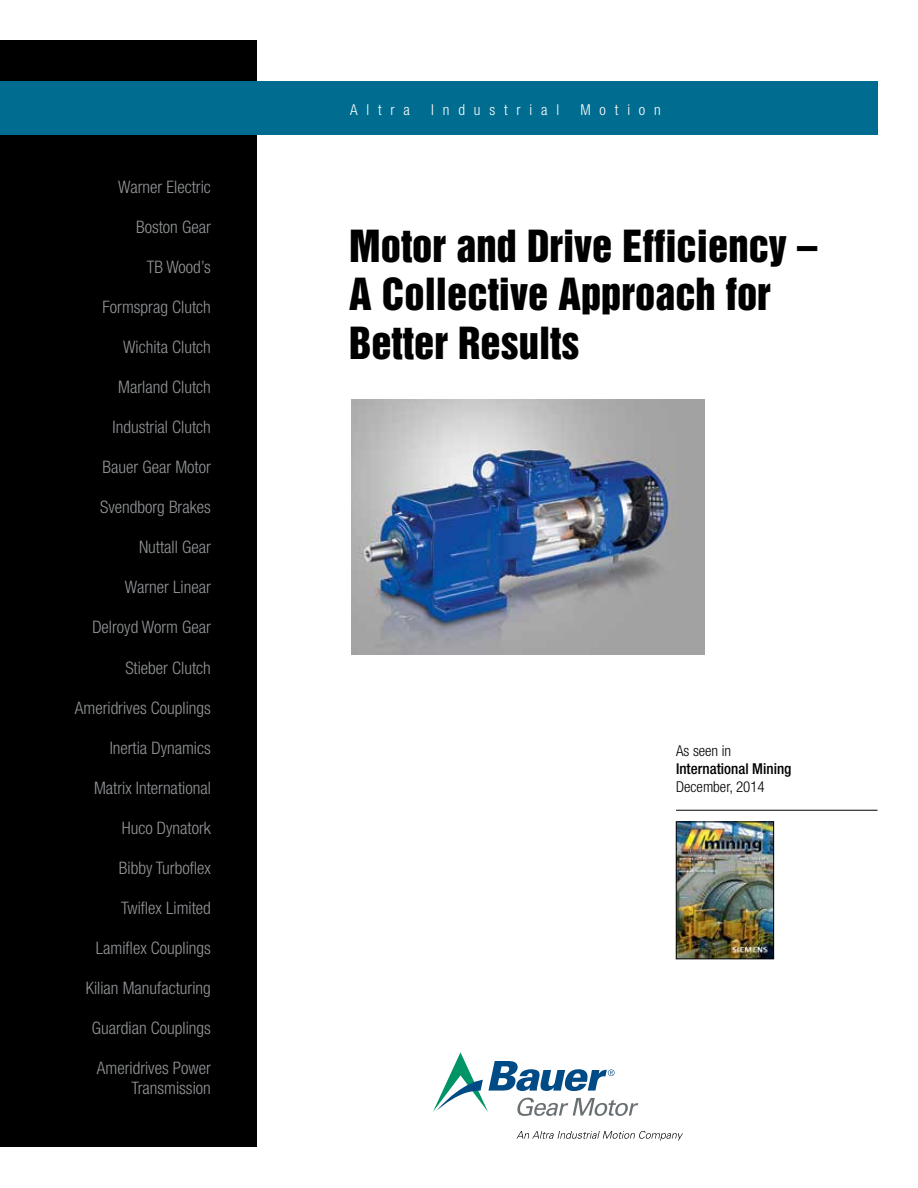
<style>
.page{position:relative;width:918px;height:1188px;background:#fff}
.page>*{position:absolute;margin:0;border:0;box-sizing:border-box;transform-origin:0 0}
.t1{font:40.5px/48.6px "Helvetica Inserat LT Std";color:#000}
.t2{font:300 condensed 17.25px/20px "Helvetica Neue LT Std";color:#939598;text-align:right}
.t3{font:300 condensed 15px "Helvetica Neue LT Std";letter-spacing:.59em;color:#fff}
.t4{font:300 condensed 15px "Helvetica Neue LT Std";color:#000}
.t5{font:500 condensed 15px "Helvetica Neue LT Std";color:#000}
</style>
<div class="page">
<div style="left:0;top:40px;width:256px;height:1108px;background:#000"></div>
<div style="left:0;top:81px;width:877px;height:54px;background:#006c8f"></div>
<svg style="left:517px;top:1131px;width:166px;height:10px"></svg>
<svg style="left:433px;top:1052px;width:205px;height:64px"></svg>
<img style="left:351px;top:399px;width:353px;height:256px">
<hr style="left:676px;top:810px;width:201px;height:1px;background:#000">
<img style="left:678px;top:824px;width:94px;height:133px">
<div style="left:676px;top:822px;width:98px;height:137px;border:1px solid #000"></div>
<p class="t2" style="left:118px;top:176px;width:94px">Warner Electric</p>
<p class="t2" style="left:136px;top:217px;width:76px">Boston Gear</p>
<p class="t2" style="left:147px;top:257px;width:66px">TB Wood’s</p>
<p class="t2" style="left:103px;top:297px;width:110px">Formsprag Clutch</p>
<p class="t2" style="left:123px;top:337px;width:89px">Wichita Clutch</p>
<p class="t2" style="left:118px;top:377px;width:94px">Marland Clutch</p>
<p class="t2" style="left:113px;top:417px;width:100px">Industrial Clutch</p>
<p class="t2" style="left:103px;top:457px;width:110px">Bauer Gear Motor</p>
<p class="t2" style="left:100px;top:497px;width:112px">Svendborg Brakes</p>
<p class="t2" style="left:139px;top:537px;width:73px">Nuttall Gear</p>
<p class="t2" style="left:125px;top:577px;width:87px">Warner Linear</p>
<p class="t2" style="left:92px;top:617px;width:120px">Delroyd Worm Gear</p>
<p class="t2" style="left:125px;top:657px;width:87px">Stieber Clutch</p>
<p class="t2" style="left:75px;top:697px;width:137px">Ameridrives Couplings</p>
<p class="t2" style="left:110px;top:737px;width:103px">Inertia Dynamics</p>
<p class="t2" style="left:94px;top:778px;width:118px">Matrix International</p>
<p class="t2" style="left:122px;top:818px;width:91px">Huco Dynatork</p>
<p class="t2" style="left:119px;top:858px;width:93px">Bibby Turboflex</p>
<p class="t2" style="left:121px;top:898px;width:91px">Twiflex Limited</p>
<p class="t2" style="left:96px;top:938px;width:116px">Lamiflex Couplings</p>
<p class="t2" style="left:86px;top:978px;width:127px">Kilian Manufacturing</p>
<p class="t2" style="left:92px;top:1018px;width:121px">Guardian Couplings</p>
<p class="t2" style="left:97px;top:1058px;width:115px">Ameridrives Power<br>Transmission</p>
<p class="t3" style="left:350px;top:101px;width:61px">Altra</p>
<p class="t3" style="left:431px;top:101px;width:129px">Industrial</p>
<p class="t3" style="left:581px;top:101px;width:82px">Motion</p>
<h1 class="t1" style="left:349px;top:223px;width:470px">Motor and Drive Efficiency –<br>A Collective Approach for<br>Better Results</h1>
<p class="t4" style="left:676px;top:742px;width:57px">As seen in</p>
<p class="t5" style="left:676px;top:760px;width:117px">International Mining</p>
<p class="t4" style="left:676px;top:778px;width:90px">December, 2014</p>
</div>
